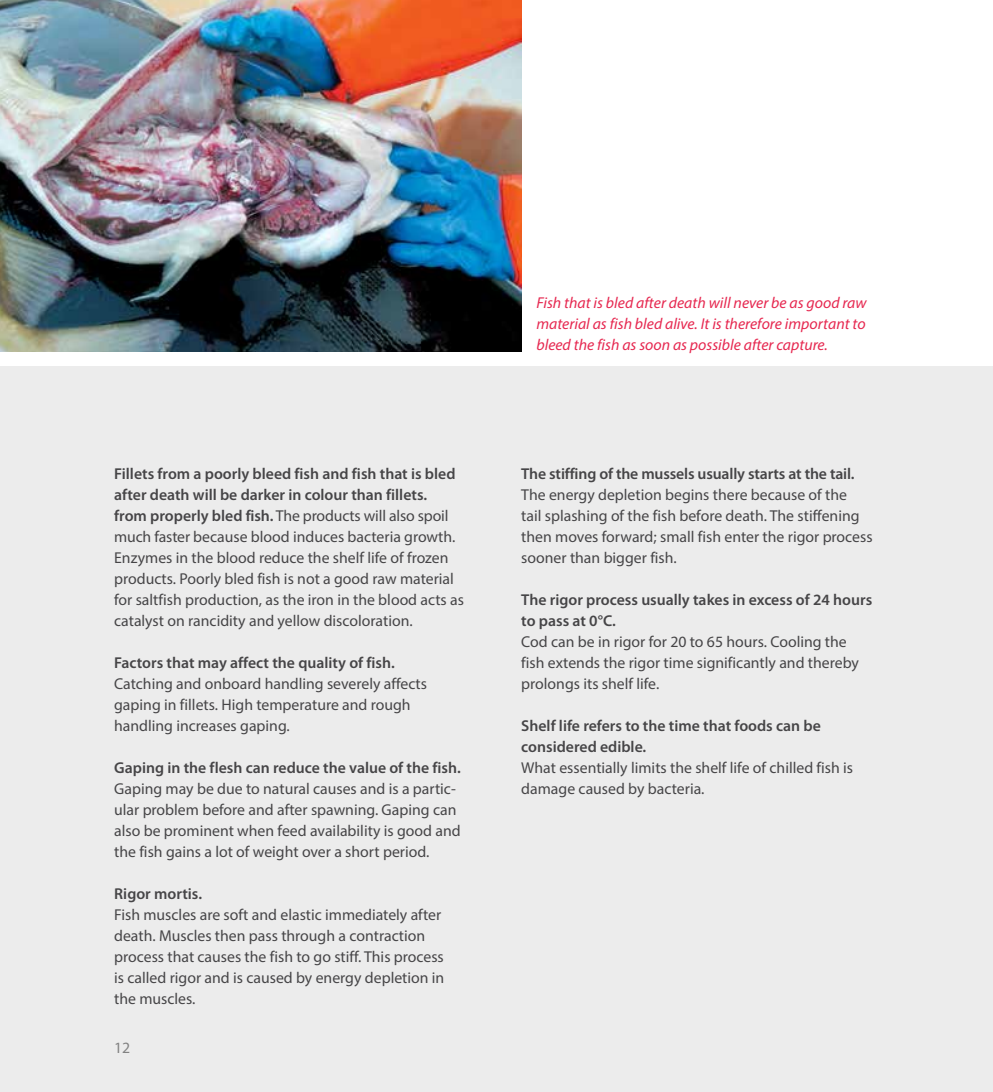
<style>
.page{position:relative;width:993px;height:1092px;background:#fff}
.page>*{position:absolute;margin:0;border:0;box-sizing:border-box;transform-origin:0 0}
.t1{font:15.75px/21px "Myriad Pro";color:#464547}
.t2{font:600 15.75px/21px "Myriad Pro";color:#464547}
.t3{font:italic 15.75px/21px "Myriad Pro";color:#e62850;text-align:justify}
.t4{font:15.75px "Myriad Pro";color:#828282}
.s1{font-weight:600}
</style>
<div class="page">
<div style="left:0;top:367px;width:992px;height:724px;background:#ececec"></div>
<img style="left:0;top:0;width:521px;height:351px">
<p class="t1" style="left:114px;top:462px;width:351px"><span class="s1">Fillets from a poorly bleed fish and fish that is bled after death will be darker in colour than fillets.<br>from properly bled fish.</span> The products will also spoil much faster because blood induces bacteria growth.<br>Enzymes in the blood reduce the shelf life of frozen products. Poorly bled fish is not a good raw material for saltfish production, as the iron in the blood acts as catalyst on rancidity and yellow discoloration.</p>
<p class="t2" style="left:114px;top:652px;width:282px">Factors that may affect the quality of fish.</p>
<p class="t1" style="left:114px;top:672px;width:314px">Catching and onboard handling severely affects gaping in fillets. High temperature and rough handling increases gaping.</p>
<p class="t2" style="left:114px;top:757px;width:348px">Gaping in the flesh can reduce the value of the fish.</p>
<p class="t1" style="left:114px;top:777px;width:348px">Gaping may be due to natural causes and is a partic&shy;ular problem before and after spawning. Gaping can also be prominent when feed availability is good and the fish gains a lot of weight over a short period.</p>
<p class="t2" style="left:114px;top:883px;width:89px">Rigor mortis.</p>
<p class="t1" style="left:114px;top:903px;width:331px">Fish muscles are soft and elastic immediately after death. Muscles then pass through a contraction process that causes the fish to go stiff. This process is called rigor and is caused by energy depletion in the muscles.</p>
<p class="t4" style="left:114px;top:1037px;width:18px">12</p>
<p class="t3" style="left:536px;top:292px;width:331px">Fish that is bled after death will never be as good raw material as fish bled alive. It is therefore important to bleed the fish as soon as possible after capture.</p>
<p class="t2" style="left:521px;top:463px;width:334px">The stiffing of the mussels usually starts at the tail.</p>
<p class="t1" style="left:521px;top:483px;width:353px">The energy depletion begins there because of the<br>tail splashing of the fish before death. The stiffening then moves forward; small fish enter the rigor process sooner than bigger fish.</p>
<p class="t2" style="left:521px;top:589px;width:352px">The rigor process usually takes in excess of 24 hours to pass at 0°C.</p>
<p class="t1" style="left:521px;top:630px;width:339px">Cod can be in rigor for 20 to 65 hours. Cooling the fish extends the rigor time significantly and thereby prolongs its shelf life.</p>
<p class="t2" style="left:521px;top:715px;width:301px">Shelf life refers to the time that foods can be considered edible.</p>
<p class="t1" style="left:521px;top:756px;width:333px">What essentially limits the shelf life of chilled fish is damage caused by bacteria.</p>
</div>
